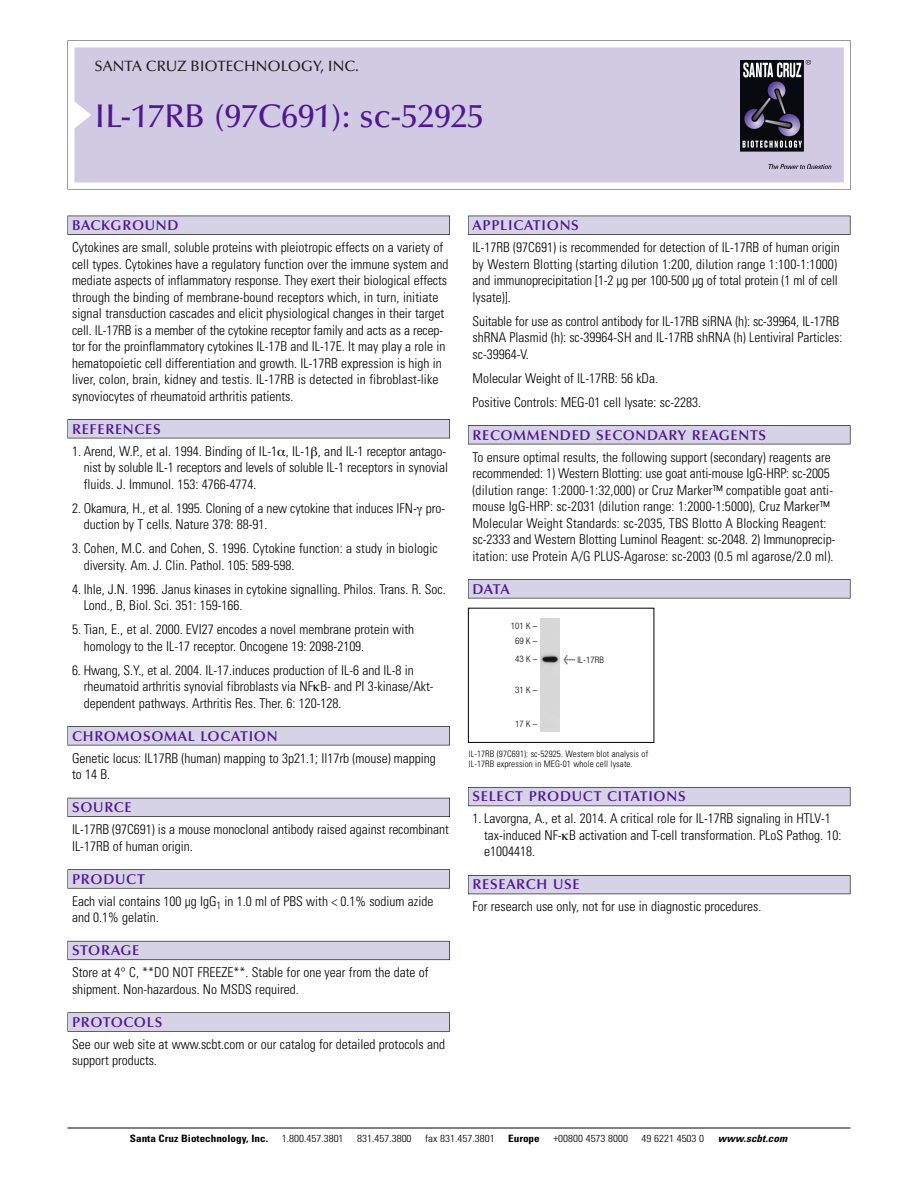
<style>
.page{position:relative;width:918px;height:1188px;background:#fff}
.page>*{position:absolute;margin:0;border:0;box-sizing:border-box;transform-origin:0 0}
.t1{font:500 33px "Optima";color:#511695}
.t2{font:500 15px "Optima";color:#231f20}
.t3{font:600 14.25px "Optima";letter-spacing:.05em;color:#511695}
.t4{font:300 condensed 13.5px/16.5px "Univers";color:#000}
.t5{font:300 condensed 10.2px "Univers";color:#000;scale:1.1 1}
.t6{font:700 condensed 10.2px "Univers";color:#000;scale:1.1 1}
.t7{font:italic 700 condensed 10.2px "Univers";letter-spacing:.005em;color:#000;scale:1.1 1}
.t8{font:300 condensed 9px/10.5px "Univers";letter-spacing:.015em;color:#000}
.t9{font:300 condensed 9px/15px "Helvetica Neue";letter-spacing:.005em;color:#000;text-align:center}
.s1{font-family:"Meta Plus";font-weight:400;font-stretch:normal;font-size:10.5px}
</style>
<div class="page">
<svg style="left:68px;top:40px;width:783px;height:149px"></svg>
<div style="left:74px;top:47px;width:770px;height:135px;background:#d1cae3"></div>
<img style="left:741px;top:60px;width:90px;height:108px">
<div style="left:68px;top:216px;width:382px;height:19px;background:#525155"></div>
<div style="left:68px;top:216px;width:381px;height:18px;background:#d7d3e7"></div>
<div style="left:68px;top:419px;width:382px;height:19px;background:#525155"></div>
<div style="left:68px;top:420px;width:381px;height:18px;background:#d7d3e7"></div>
<div style="left:68px;top:726px;width:382px;height:19px;background:#545357"></div>
<div style="left:68px;top:727px;width:381px;height:18px;background:#d7d3e7"></div>
<div style="left:68px;top:798px;width:382px;height:19px;background:#54535a"></div>
<div style="left:68px;top:798px;width:381px;height:18px;background:#d7d3e7"></div>
<svg style="left:68px;top:869px;width:382px;height:20px"></svg>
<div style="left:68px;top:870px;width:381px;height:18px;background:#d7d3e7"></div>
<div style="left:68px;top:941px;width:382px;height:19px;background:#66646e"></div>
<div style="left:68px;top:941px;width:381px;height:18px;background:#d7d3e7"></div>
<div style="left:68px;top:1012px;width:382px;height:20px;background:#616161"></div>
<div style="left:68px;top:1013px;width:381px;height:18px;background:#d7d3e7"></div>
<div style="left:468px;top:216px;width:382px;height:19px;background:#525155"></div>
<div style="left:468px;top:216px;width:382px;height:18px;background:#d7d3e7"></div>
<div style="left:468px;top:425px;width:382px;height:19px;background:#525155"></div>
<div style="left:468px;top:426px;width:382px;height:18px;background:#d7d3e7"></div>
<div style="left:468px;top:579px;width:382px;height:19px;background:#545357"></div>
<div style="left:468px;top:580px;width:382px;height:18px;background:#d7d3e7"></div>
<div style="left:468px;top:787px;width:382px;height:19px;background:#5b5961"></div>
<div style="left:468px;top:788px;width:382px;height:18px;background:#d7d3e7"></div>
<div style="left:468px;top:875px;width:382px;height:19px;background:#535259"></div>
<div style="left:468px;top:876px;width:382px;height:18px;background:#d7d3e7"></div>
<hr style="left:68px;top:1128px;width:782px;height:1px;background:#000">
<div style="left:468px;top:608px;width:186px;height:135px;border:1px solid #000"></div>
<img style="left:541px;top:619px;width:19px;height:112px">
<p class="t2" style="left:94px;top:61px;width:266px">SANTA CRUZ BIOTECHNOLOGY, INC.</p>
<h1 class="t1" style="left:94px;top:103px;width:391px">IL-17RB (97C691): sc-52925</h1>
<p class="t3" style="left:72px;top:219px;width:108px">BACKGROUND</p>
<p class="t4" style="left:72px;top:240px;width:378px">Cytokines are small, soluble proteins with pleiotropic effects on a variety of cell types. Cytokines have a regulatory function over the immune system and mediate aspects of inflammatory response. They exert their biological effects through the binding of membrane-bound receptors which, in turn, initiate signal transduction cascades and elicit physiological changes in their target cell. IL-17RB is a member of the cytokine receptor family and acts as a recep&shy;tor for the proinflammatory cytokines IL-17B and IL-17E. It may play a role in hematopoietic cell differentiation and growth. IL-17RB expression is high in liver, colon, brain, kidney and testis. IL-17RB is detected in fibroblast-like synoviocytes of rheumatoid arthritis patients.</p>
<p class="t3" style="left:72px;top:423px;width:90px">REFERENCES</p>
<p class="t4" style="left:84px;top:444px;width:366px;text-indent:-12px">1. Arend, W.P., et al. 1994. Binding of IL-1 , IL-1 , and IL-1 receptor antago&shy;nist by soluble IL-1 receptors and levels of soluble IL-1 receptors in synovial fluids. J. Immunol. 153: 4766-4774.</p>
<p class="t4" style="left:84px;top:501px;width:363px;text-indent:-12px">2. Okamura, H., et al. 1995. Cloning of a new cytokine that induces IFN- pro&shy;duction by T cells. Nature 378: 88-91.</p>
<p class="t4" style="left:84px;top:541px;width:356px;text-indent:-12px">3. Cohen, M.C. and Cohen, S. 1996. Cytokine function: a study in biologic diversity. Am. J. Clin. Pathol. 105: 589-598.</p>
<p class="t4" style="left:84px;top:582px;width:364px;text-indent:-12px">4. Ihle, J.N. 1996. Janus kinases in cytokine signalling. Philos. Trans. R. Soc.<br>Lond., B, Biol. Sci. 351: 159-166.</p>
<p class="t4" style="left:84px;top:622px;width:332px;text-indent:-12px">5. Tian, E., et al. 2000. EVI27 encodes a novel membrane protein with homology to the IL-17 receptor. Oncogene 19: 2098-2109.</p>
<p class="t4" style="left:84px;top:663px;width:351px;text-indent:-12px">6. Hwang, S.Y., et al. 2004. IL-17.induces production of IL-6 and IL-8 in rheumatoid arthritis synovial fibroblasts via NF B- and PI 3-kinase/Akt&shy;dependent pathways. Arthritis Res. Ther. 6: 120-128.</p>
<p class="t3" style="left:72px;top:730px;width:207px">CHROMOSOMAL LOCATION</p>
<p class="t4" style="left:72px;top:751px;width:365px">Genetic locus: IL17RB (human) mapping to 3p21.1; Il17rb (mouse) mapping to 14 B.</p>
<p class="t3" style="left:72px;top:802px;width:61px">SOURCE</p>
<p class="t4" style="left:72px;top:822px;width:378px">IL-17RB (97C691) is a mouse monoclonal antibody raised against recombinant<br>IL-17RB of human origin.</p>
<p class="t3" style="left:72px;top:873px;width:74px">PRODUCT</p>
<p class="t4" style="left:72px;top:894px;width:363px">Each vial contains 100 µg IgG<sub>1</sub> in 1.0 ml of PBS with &lt; 0.1% sodium azide and 0.1% gelatin.</p>
<p class="t3" style="left:72px;top:945px;width:69px">STORAGE</p>
<p class="t4" style="left:72px;top:965px;width:358px">Store at 4° C, **DO NOT FREEZE**. Stable for one year from the date of shipment. Non-hazardous. No MSDS required.</p>
<p class="t3" style="left:72px;top:1016px;width:92px">PROTOCOLS</p>
<p class="t4" style="left:72px;top:1037px;width:375px">See our web site at www.scbt.com or our catalog for detailed protocols and support products.</p>
<p class="t3" style="left:473px;top:219px;width:108px">APPLICATIONS</p>
<p class="t4" style="left:473px;top:240px;width:369px">IL-17RB (97C691) is recommended for detection of IL-17RB of human origin by Western Blotting (starting dilution 1:200, dilution range 1:100-1:1000) and immunoprecipitation [1-2 µg per 100-500 µg of total protein (1 ml of cell lysate)].</p>
<p class="t4" style="left:473px;top:314px;width:371px">Suitable for use as control antibody for IL-17RB siRNA (h): sc-39964, IL-17RB shRNA Plasmid (h): sc-39964-SH and IL-17RB shRNA (h) Lentiviral Particles: sc-39964-V.</p>
<p class="t4" style="left:473px;top:367px;width:230px;line-height:24px">Molecular Weight of IL-17RB: 56 kDa.<br>Positive Controls: MEG-01 cell lysate: sc-2283.</p>
<p class="t3" style="left:473px;top:429px;width:295px">RECOMMENDED SECONDARY REAGENTS</p>
<p class="t4" style="left:473px;top:450px;width:364px">To ensure optimal results, the following support (secondary) reagents are recommended: 1) Western Blotting: use goat anti-mouse IgG-HRP: sc-2005 (dilution range: 1:2000-1:32,000) or Cruz Marker™ compatible goat anti&shy;mouse IgG-HRP: sc-2031 (dilution range: 1:2000-1:5000), Cruz Marker™ Molecular Weight Standards: sc-2035, TBS Blotto A Blocking Reagent: sc-2333 and Western Blotting Luminol Reagent: sc-2048. 2) Immunoprecip&shy;itation: use Protein A/G PLUS-Agarose: sc-2003 (0.5 ml agarose/2.0 ml).</p>
<p class="t3" style="left:473px;top:583px;width:39px">DATA</p>
<p class="t9" style="left:511px;top:619px;width:28px">101 K –<br>69K–</p>
<p class="t9" style="left:515px;top:652px;width:24px">43K–</p>
<p class="t9" style="left:515px;top:683px;width:24px">31K–</p>
<p class="t9" style="left:515px;top:717px;width:24px">17K–</p>
<p class="t9" style="left:563px;top:653px;width:42px"><span class="s1">&lt;</span> IL-17RB</p>
<p class="t8" style="left:469px;top:749px;width:181px">IL-17RB (97C691): sc-52925. Western blot analysis of<br>IL-17RB expression in MEG-01 whole cell lysate.</p>
<p class="t3" style="left:473px;top:791px;width:215px">SELECT PRODUCT CITATIONS</p>
<p class="t4" style="left:484px;top:812px;width:359px;text-indent:-12px">1. Lavorgna, A., et al. 2014. A critical role for IL-17RB signaling in HTLV-1 tax-induced NF- B activation and T-cell transformation. PLoS Pathog. 10: e1004418.</p>
<p class="t3" style="left:473px;top:879px;width:109px">RESEARCH USE</p>
<p class="t4" style="left:473px;top:900px;width:290px">For research use only, not for use in diagnostic procedures.</p>
<p class="t6" style="left:130px;top:1135px;width:127px">Santa Cruz Biotechnology, Inc.</p>
<p class="t5" style="left:282px;top:1135px;width:58px">1.800.457.3801</p>
<p class="t5" style="left:357px;top:1135px;width:51px">831.457.3800</p>
<p class="t5" style="left:425px;top:1135px;width:65px">fax 831.457.3801</p>
<p class="t6" style="left:508px;top:1135px;width:30px">Europe</p>
<p class="t5" style="left:553px;top:1135px;width:69px">+00800 4573 8000</p>
<p class="t5" style="left:642px;top:1135px;width:58px">49 6221 4503 0</p>
<p class="t7" style="left:718px;top:1135px;width:64px">www.scbt.com</p>
</div>
